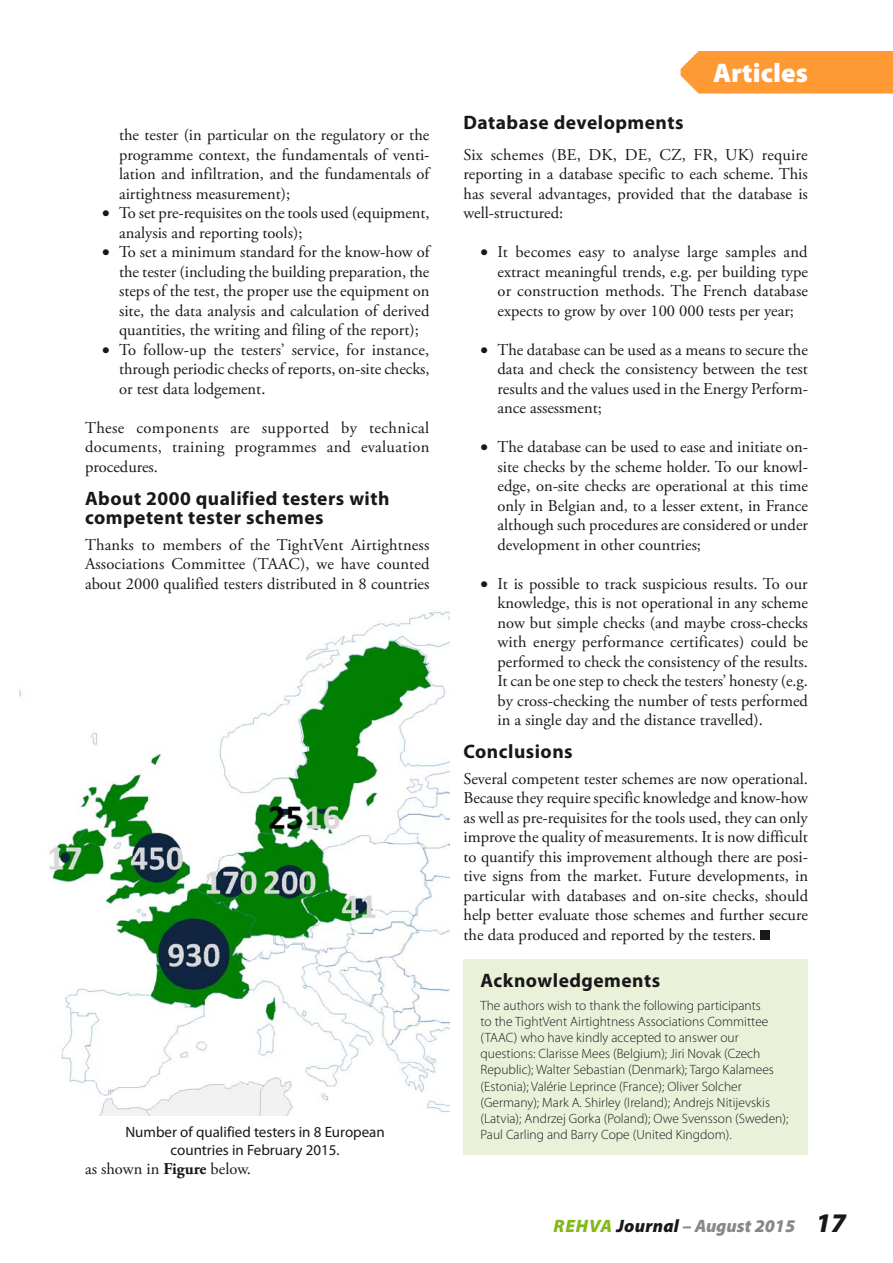
<style>
.page{position:relative;width:893px;height:1263px;background:#fff}
.page>*{position:absolute;margin:0;border:0;box-sizing:border-box;transform-origin:0 0}
.t1{font:900 27px "Myriad Pro";letter-spacing:.005em;color:#fff}
.t2{font:700 19.5px/19.5px "Myriad Pro";letter-spacing:.025em;color:#1a171b}
.t3{font:italic 900 18px "Myriad Pro";letter-spacing:.01em;color:#878889}
.t4{font:16.5px/19.5px "Adobe Garamond Pro";color:#1a171b;text-align:justify}
.t5{font:15px/18px "Myriad Pro";color:#1a171b;text-align:center}
.t6{font:300 13.5px/16.2px "Myriad Pro";color:#1a171b}
.s1{font-weight:700}
.s2{color:#83b819}
.s3{color:#1a171b}
.s4{font-size:27px;color:#1a171b}
</style>
<div class="page">
<div style="left:760px;top:930px;width:10px;height:10px;background:#1a171b"></div>
<div style="left:681px;top:51px;width:212px;height:43px;background:#f93"></div>
<div style="left:463px;top:959px;width:345px;height:195px;background:#eaf1d9"></div>
<img style="left:20px;top:611px;width:429px;height:504px">
<p class="t4" style="left:119px;top:126px;width:312px">the tester (in particular on the regulatory or the programme context, the fundamentals of venti&shy;lation and infiltration, and the fundamentals of airtightness measurement);</p>
<p class="t4" style="left:119px;top:204px;width:312px;text-indent:-17px">• To set pre-requisites on the tools used (equipment, analysis and reporting tools);</p>
<p class="t4" style="left:119px;top:243px;width:312px;text-indent:-17px">• To set a minimum standard for the know-how of the tester (including the building preparation, the steps of the test, the proper use the equipment on site, the data analysis and calculation of derived quantities, the writing and filing of the report);</p>
<p class="t4" style="left:119px;top:340px;width:312px;text-indent:-17px">• To follow-up the testers’ service, for instance, through periodic checks of reports, on-site checks, or test data lodgement.</p>
<p class="t4" style="left:85px;top:418px;width:346px">These components are supported by technical documents, training programmes and evaluation procedures.</p>
<p class="t2" style="left:85px;top:488px;width:306px">About 2000 qualified testers with competent tester schemes</p>
<p class="t4" style="left:85px;top:535px;width:346px">Thanks to members of the TightVent Airtightness Associations Committee (TAAC), we have counted about 2000 qualified testers distributed in 8 countries</p>
<p class="t5" style="left:125px;top:1122px;width:261px">Number of qualified testers in 8 European countries in February 2015.</p>
<p class="t4" style="left:85px;top:1159px;width:168px">as shown in <span class="s1">Figure</span> below.</p>
<h1 class="t1" style="left:713px;top:54px;width:96px">Articles</h1>
<p class="t2" style="left:463px;top:112px;width:221px">Database developments</p>
<p class="t4" style="left:463px;top:145px;width:346px">Six schemes (BE, DK, DE, CZ, FR, UK) require reporting in a database specific to each scheme. This has several advantages, provided that the database is well-structured:</p>
<p class="t4" style="left:497px;top:243px;width:312px;text-indent:-17px">• It becomes easy to analyse large samples and extract meaningful trends, e.g. per building type or construction methods. The French database expects to grow by over 100 000 tests per year;</p>
<p class="t4" style="left:497px;top:340px;width:312px;text-indent:-17px">• The database can be used as a means to secure the data and check the consistency between the test results and the values used in the Energy Perform&shy;ance assessment;</p>
<p class="t4" style="left:497px;top:438px;width:312px;text-indent:-17px">• The database can be used to ease and initiate on&shy;site checks by the scheme holder. To our knowl&shy;edge, on-site checks are operational at this time only in Belgian and, to a lesser extent, in France although such procedures are considered or under development in other countries;</p>
<p class="t4" style="left:497px;top:574px;width:312px;text-indent:-17px">• It is possible to track suspicious results. To our knowledge, this is not operational in any scheme now but simple checks (and maybe cross-checks with energy performance certificates) could be performed to check the consistency of the results.<br>It can be one step to check the testers’ honesty (e.g. by cross-checking the number of tests performed in a single day and the distance travelled).</p>
<p class="t2" style="left:463px;top:741px;width:111px">Conclusions</p>
<p class="t4" style="left:463px;top:769px;width:346px">Several competent tester schemes are now operational.<br>Because they require specific knowledge and know-how as well as pre-requisites for the tools used, they can only improve the quality of measurements. It is now difficult to quantify this improvement although there are posi&shy;tive signs from the market. Future developments, in particular with databases and on-site checks, should help better evaluate those schemes and further secure the data produced and reported by the testers.</p>
<p class="t2" style="left:480px;top:970px;width:181px">Acknowledgements</p>
<p class="t6" style="left:480px;top:997px;width:309px">The authors wish to thank the following participants<br>to the TightVent Airtightness Associations Committee (TAAC) who have kindly accepted to answer our questions: Clarisse Mees (Belgium); Jiri Novak (Czech Republic); Walter Sebastian (Denmark); Targo Kalamees (Estonia); Valérie Leprince (France); Oliver Solcher (Germany); Mark A. Shirley (Ireland); Andrejs Nitijevskis (Latvia); Andrzej Gorka (Poland); Owe Svensson (Sweden); Paul Carling and Barry Cope (United Kingdom).</p>
<p class="t3" style="left:553px;top:1214px;width:294px"><span class="s2">REHVA</span> <span class="s3">Journal</span> – August 2015 <span class="s4">17</span></p>
</div>
